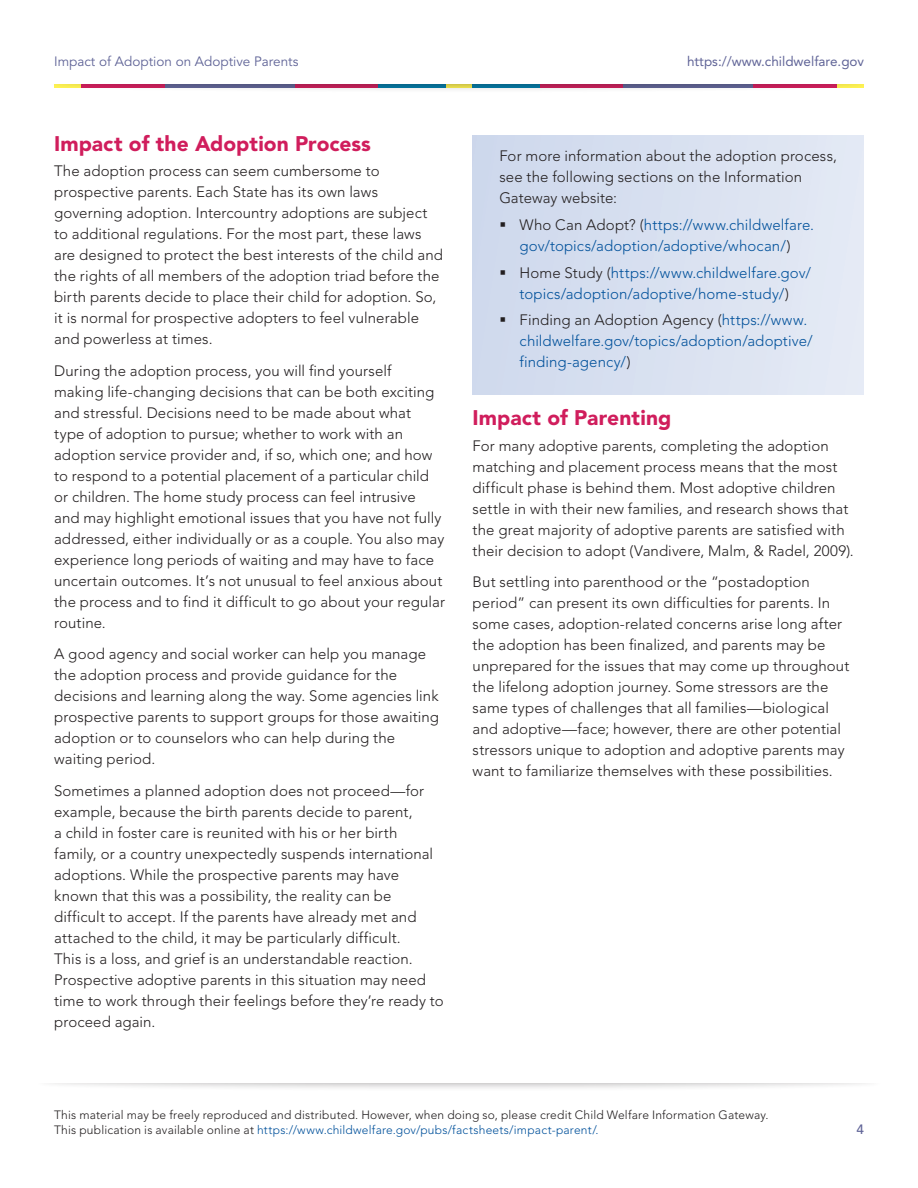
<style>
.page{position:relative;width:918px;height:1188px;background:#fff}
.page>*{position:absolute;margin:0;border:0;box-sizing:border-box;transform-origin:0 0}
.t1{font:900 21px "Avenir";letter-spacing:.005em;color:#d01d5c}
.t2{font:300 15px/21px "Avenir";letter-spacing:.005em;color:#231f20}
.t3{font:300 15px/21px "Avenir";letter-spacing:.005em;color:#01519b}
.t4{font:13.5px "Avenir";color:#606497}
.t5{font:13.5px "Avenir";color:#606497}
.t6{font:500 13.5px "Avenir";color:#606497}
.t7{font:300 12px/15px "Avenir";letter-spacing:.015em;color:#231f20}
.s1{color:#231f20}
.s2{color:#01519b}
</style>
<div class="page">
<div style="left:34px;top:1065px;width:850px;height:27px;background:#231f20;opacity:.4"></div>
<div style="left:0;top:1058px;width:918px;height:25px;background:#fff"></div>
<div style="left:47px;top:66px;width:824px;height:27px;background:#231f20;opacity:.4"></div>
<div style="left:38px;top:58px;width:842px;height:25px;background:#fff"></div>
<div style="left:472px;top:135px;width:392px;height:260px;background:#d8e1f0"></div>
<p class="t4" style="left:54px;top:53px;width:246px">Impact of Adoption on Adoptive Parents</p>
<p class="t5" style="left:687px;top:53px;width:179px">https://www.childwelfare.gov</p>
<h2 class="t1" style="left:54px;top:131px;width:318px">Impact of the Adoption Process</h2>
<p class="t2" style="left:54px;top:161px;width:390px">The adoption process can seem cumbersome to prospective parents. Each State has its own laws governing adoption. Intercountry adoptions are subject to additional regulations. For the most part, these laws are designed to protect the best interests of the child and the rights of all members of the adoption triad before the birth parents decide to place their child for adoption. So, it is normal for prospective adopters to feel vulnerable and powerless at times.</p>
<p class="t2" style="left:54px;top:360px;width:392px">During the adoption process, you will find yourself<br>making life-changing decisions that can be both exciting and stressful. Decisions need to be made about what type of adoption to pursue; whether to work with an adoption service provider and, if so, which one; and how to respond to a potential placement of a particular child or children. The home study process can feel intrusive and may highlight emotional issues that you have not fully addressed, either individually or as a couple. You also may experience long periods of waiting and may have to face uncertain outcomes. It’s not unusual to feel anxious about the process and to find it difficult to go about your regular routine.</p>
<p class="t2" style="left:54px;top:644px;width:386px">A good agency and social worker can help you manage the adoption process and provide guidance for the decisions and learning along the way. Some agencies link prospective parents to support groups for those awaiting adoption or to counselors who can help during the waiting period.</p>
<p class="t2" style="left:54px;top:780px;width:391px">Sometimes a planned adoption does not proceed—for example, because the birth parents decide to parent,<br>a child in foster care is reunited with his or her birth family, or a country unexpectedly suspends international adoptions. While the prospective parents may have known that this was a possibility, the reality can be difficult to accept. If the parents have already met and attached to the child, it may be particularly difficult.<br>This is a loss, and grief is an understandable reaction.<br>Prospective adoptive parents in this situation may need time to work through their feelings before they’re ready to proceed again.</p>
<p class="t2" style="left:499px;top:146px;width:339px">For more information about the adoption process, see the following sections on the Information<br>Gateway website:</p>
<p class="t3" style="left:520px;top:215px;width:296px"><span class="s1">Who Can Adopt? (</span>https://www.childwelfare. gov/topics/adoption/adoptive/whocan/<span class="s1">)</span></p>
<p class="t3" style="left:520px;top:262px;width:293px"><span class="s1">Home Study (</span>https://www.childwelfare.gov/ topics/adoption/adoptive/home-study/<span class="s1">)</span></p>
<p class="t3" style="left:520px;top:309px;width:295px"><span class="s1">Finding an Adoption Agency (</span>https://www. childwelfare.gov/topics/adoption/adoptive/ finding-agency/<span class="s1">)</span></p>
<h2 class="t1" style="left:473px;top:405px;width:200px">Impact of Parenting</h2>
<p class="t2" style="left:473px;top:435px;width:383px">For many adoptive parents, completing the adoption matching and placement process means that the most difficult phase is behind them. Most adoptive children settle in with their new families, and research shows that the great majority of adoptive parents are satisfied with their decision to adopt (Vandivere, Malm, &amp; Radel, 2009).</p>
<p class="t2" style="left:473px;top:572px;width:378px">But settling into parenthood or the “postadoption period” can present its own difficulties for parents. In some cases, adoption-related concerns arise long after the adoption has been finalized, and parents may be unprepared for the issues that may come up throughout the lifelong adoption journey. Some stressors are the same types of challenges that all families—biological and adoptive—face; however, there are other potential stressors unique to adoption and adoptive parents may want to familiarize themselves with these possibilities.</p>
<p class="t7" style="left:54px;top:1107px;width:716px">This material may be freely reproduced and distributed. However, when doing so, please credit Child Welfare Information Gateway.<br>This publication is available online at <span class="s2">https://www.childwelfare.gov/pubs/factsheets/impact-parent/.</span></p>
<p class="t6" style="left:857px;top:1122px;width:9px">4</p>
</div>
